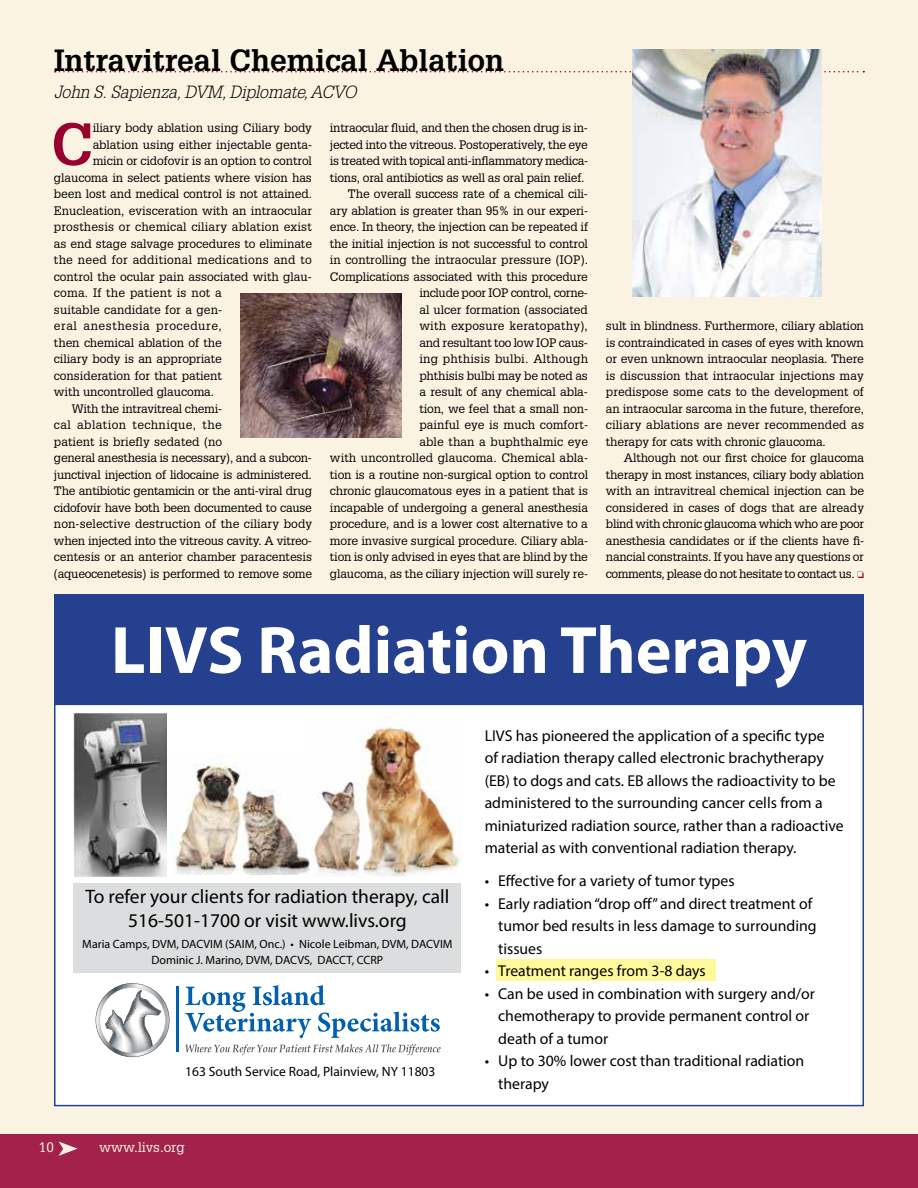
<style>
.page{position:relative;width:918px;height:1188px;background:#fbf3e2}
.page>*{position:absolute;margin:0;border:0;box-sizing:border-box;transform-origin:0 0}
.t1{font:700 67.5px "Myriad Pro";color:#fff}
.t2{font:700 58.05px "Glypha LT Std";color:#98002e}
.t3{font:700 30px "Glypha LT Std";color:#000}
.t4{font:19.5px/24px "Myriad Pro";color:#000;text-align:center}
.t5{font:italic 300 17.25px "Glypha LT Std";letter-spacing:-.005em;color:#000}
.t6{font:15.75px/22.5px "Myriad Pro";color:#000}
.t7{font:13.5px "Myriad Pro";color:#000}
.t8{font:13.5px "Glypha LT Std";color:#fbf3e2}
.t9{font:12px/16.5px "Glypha LT Std";letter-spacing:-.01em;color:#000;text-align:justify}
.t10{font:12px "Glypha LT Std";letter-spacing:.01em;color:#000}
.t11{font:12px/16.5px "Myriad Pro";color:#000;text-align:center}
.t12{font:12px "Glypha LT Std";letter-spacing:.02em;color:#000}
.t13{font:12px "Glypha LT Std";letter-spacing:-.03em;color:#000}
.t14{font:12px "Glypha LT Std";letter-spacing:.015em;color:#000}
.t15{font:12px "Glypha LT Std";letter-spacing:.025em;color:#000}
.t16{font:12px "Glypha LT Std";letter-spacing:.045em;color:#000}
.t17{font:12px "Glypha LT Std";letter-spacing:.035em;color:#000}
.s1{color:#98002e}
</style>
<div class="page">
<div style="left:0;top:1134px;width:918px;height:54px;background:#a2224b"></div>
<svg style="left:59px;top:1142px;width:19px;height:14px"></svg>
<div style="left:54px;top:594px;width:810px;height:513px;background:#fff"></div>
<div style="left:74px;top:884px;width:387px;height:89px;background:#dcddde"></div>
<div style="left:55px;top:594px;width:808px;height:110px;background:#25408f"></div>
<div style="left:54px;top:594px;width:810px;height:111px;border:2px solid #25408f"></div>
<svg style="left:95px;top:983px;width:75px;height:74px"></svg>
<svg style="left:185px;top:985px;width:255px;height:53px"></svg>
<hr style="left:176px;top:986px;width:2px;height:65px;background:#0060ae">
<svg style="left:185px;top:1044px;width:256px;height:11px"></svg>
<img style="left:74px;top:713px;width:92px;height:163px">
<img style="left:310px;top:713px;width:151px;height:164px">
<img style="left:175px;top:754px;width:135px;height:121px">
<div style="left:496px;top:960px;width:220px;height:21px;background:#fff99c"></div>
<svg style="left:55px;top:71px;width:809px;height:1px"></svg>
<img style="left:632px;top:50px;width:189px;height:247px">
<img style="left:240px;top:293px;width:161px;height:144px">
<h3 class="t3" style="left:54px;top:42px;width:451px">Intravitreal Chemical Ablation</h3>
<h3 class="t5" style="left:54px;top:82px;width:304px">John S. Sapienza, DVM, Diplomate, ACVO</h3>
<h2 class="t2" style="left:51px;top:108px;width:43px">C</h2>
<p class="t9" style="left:93px;top:119px;width:221px">iliary body ablation using Ciliary body</p>
<p class="t9" style="left:93px;top:136px;width:221px">ablation using either injectable genta-</p>
<p class="t9" style="left:93px;top:152px;width:221px">micin or cidofovir is an option to control</p>
<p class="t9" style="left:54px;top:169px;width:259px">glaucoma in select patients where vision has</p>
<p class="t9" style="left:54px;top:185px;width:260px">been lost and medical control is not attained.</p>
<p class="t9" style="left:54px;top:202px;width:260px">Enucleation, evisceration with an intraocular</p>
<p class="t14" style="left:54px;top:219px;width:259px">prosthesis or chemical ciliary ablation exist</p>
<p class="t9" style="left:54px;top:235px;width:260px">as end stage salvage procedures to eliminate</p>
<p class="t15" style="left:54px;top:252px;width:259px">the need for additional medications and to</p>
<p class="t9" style="left:54px;top:268px;width:259px">control the ocular pain associated with glau-</p>
<p class="t12" style="left:54px;top:285px;width:169px">coma. If the patient is not a</p>
<p class="t9" style="left:54px;top:301px;width:170px">suitable candidate for a gen-</p>
<p class="t16" style="left:54px;top:318px;width:169px">eral anesthesia procedure,</p>
<p class="t9" style="left:54px;top:334px;width:169px">then chemical ablation of the</p>
<p class="t9" style="left:54px;top:350px;width:169px">ciliary body is an appropriate</p>
<p class="t9" style="left:54px;top:367px;width:170px">consideration for that patient</p>
<p class="t9" style="left:54px;top:383px;width:162px">with uncontrolled glaucoma.</p>
<p class="t9" style="left:72px;top:400px;width:152px">With the intravitreal chemi-</p>
<p class="t17" style="left:54px;top:417px;width:169px">cal ablation technique, the</p>
<p class="t9" style="left:54px;top:433px;width:170px">patient is briefly sedated (no</p>
<p class="t9" style="left:54px;top:449px;width:259px">general anesthesia is necessary), and a subcon-</p>
<p class="t9" style="left:54px;top:466px;width:259px">junctival injection of lidocaine is administered.</p>
<p class="t9" style="left:54px;top:482px;width:260px">The antibiotic gentamicin or the anti-viral drug</p>
<p class="t9" style="left:54px;top:499px;width:259px">cidofovir have both been documented to cause</p>
<p class="t10" style="left:54px;top:516px;width:260px">non-selective destruction of the ciliary body</p>
<p class="t9" style="left:54px;top:532px;width:259px">when injected into the vitreous cavity. A vitreo-</p>
<p class="t9" style="left:54px;top:548px;width:260px">centesis or an anterior chamber paracentesis</p>
<p class="t9" style="left:54px;top:565px;width:260px">(aqueocenetesis) is performed to remove some</p>
<p class="t9" style="left:330px;top:119px;width:259px">intraocular fluid, and then the chosen drug is in-</p>
<p class="t9" style="left:330px;top:136px;width:260px">jected into the vitreous. Postoperatively, the eye</p>
<p class="t13" style="left:330px;top:153px;width:260px">is treated with topical anti-inflammatory medica-</p>
<p class="t9" style="left:330px;top:169px;width:256px">tions, oral antibiotics as well as oral pain relief.</p>
<p class="t9" style="left:348px;top:185px;width:241px">The overall success rate of a chemical cili-</p>
<p class="t9" style="left:330px;top:202px;width:260px">ary ablation is greater than 95% in our experi-</p>
<p class="t9" style="left:330px;top:218px;width:260px">ence. In theory, the injection can be repeated if</p>
<p class="t9" style="left:330px;top:235px;width:259px">the initial injection is not successful to control</p>
<p class="t9" style="left:330px;top:251px;width:260px">in controlling the intraocular pressure (IOP).</p>
<p class="t9" style="left:330px;top:268px;width:259px">Complications associated with this procedure</p>
<p class="t9" style="left:419px;top:284px;width:170px">include poor IOP control, corne-</p>
<p class="t9" style="left:419px;top:301px;width:170px">al ulcer formation (associated</p>
<p class="t12" style="left:419px;top:318px;width:170px">with exposure keratopathy),</p>
<p class="t9" style="left:419px;top:334px;width:170px">and resultant too low IOP caus-</p>
<p class="t12" style="left:419px;top:351px;width:170px">ing phthisis bulbi. Although</p>
<p class="t9" style="left:419px;top:367px;width:170px">phthisis bulbi may be noted as</p>
<p class="t9" style="left:419px;top:383px;width:170px">a result of any chemical abla-</p>
<p class="t9" style="left:419px;top:400px;width:170px">tion, we feel that a small non-</p>
<p class="t10" style="left:419px;top:417px;width:170px">painful eye is much comfort-</p>
<p class="t10" style="left:419px;top:434px;width:170px">able than a buphthalmic eye</p>
<p class="t10" style="left:330px;top:450px;width:260px">with uncontrolled glaucoma. Chemical abla-</p>
<p class="t9" style="left:330px;top:466px;width:260px">tion is a routine non-surgical option to control</p>
<p class="t9" style="left:330px;top:482px;width:260px">chronic glaucomatous eyes in a patient that is</p>
<p class="t9" style="left:330px;top:499px;width:260px">incapable of undergoing a general anesthesia</p>
<p class="t9" style="left:330px;top:515px;width:259px">procedure, and is a lower cost alternative to a</p>
<p class="t9" style="left:330px;top:532px;width:260px">more invasive surgical procedure. Ciliary abla-</p>
<p class="t9" style="left:330px;top:548px;width:259px">tion is only advised in eyes that are blind by the</p>
<p class="t9" style="left:330px;top:565px;width:260px">glaucoma, as the ciliary injection will surely re-</p>
<p class="t9" style="left:606px;top:317px;width:260px">sult in blindness. Furthermore, ciliary ablation is contraindicated in cases of eyes with known or even unknown intraocular neoplasia. There is discussion that intraocular injections may predispose some cats to the development of an intraocular sarcoma in the future, therefore, ciliary ablations are never recommended as therapy for cats with chronic glaucoma.</p>
<p class="t9" style="left:606px;top:449px;width:260px;text-indent:18px">Although not our first choice for glaucoma therapy in most instances, ciliary body ablation with an intravitreal chemical injection can be considered in cases of dogs that are already blind with chronic glaucoma which who are poor anesthesia candidates or if the clients have fi&shy;nancial constraints. If you have any questions or comments, please do not hesitate to contact us. <span class="s1">□</span></p>
<h1 class="t1" style="left:111px;top:606px;width:698px">LIVS Radiation Therapy</h1>
<h3 class="t4" style="left:85px;top:884px;width:366px">To refer your clients for radiation therapy, call<br>516-501-1700 or visit www.livs.org</h3>
<p class="t11" style="left:82px;top:935px;width:372px">Maria Camps, DVM, DACVIM (SAIM, Onc.) • Nicole Leibman, DVM, DACVIM<br>Dominic J. Marino, DVM, DACVS, DACCT, CCRP</p>
<p class="t7" style="left:185px;top:1063px;width:252px">163 South Service Road, Plainview, NY 11803</p>
<p class="t8" style="left:39px;top:1139px;width:17px">10</p>
<p class="t8" style="left:99px;top:1139px;width:87px">www.livs.org</p>
<p class="t6" style="left:485px;top:724px;width:360px">LIVS has pioneered the application of a specific type<br>of radiation therapy called electronic brachytherapy (EB) to dogs and cats. EB allows the radioactivity to be administered to the surrounding cancer cells from a miniaturized radiation source, rather than a radioactive material as with conventional radiation therapy.</p>
<h3 class="t6" style="left:485px;top:869px;width:251px">• Effective for a variety of tumor types</h3>
<h3 class="t6" style="left:498px;top:892px;width:320px;text-indent:-13px">• Early radiation “drop off” and direct treatment of tumor bed results in less damage to surrounding tissues</h3>
<h3 class="t6" style="left:485px;top:959px;width:223px">• Treatment ranges from 3-8 days</h3>
<h3 class="t6" style="left:498px;top:982px;width:318px;text-indent:-13px">• Can be used in combination with surgery and/or chemotherapy to provide permanent control or death of a tumor</h3>
<h3 class="t6" style="left:498px;top:1049px;width:308px;text-indent:-13px">• Up to 30% lower cost than traditional radiation therapy</h3>
</div>
